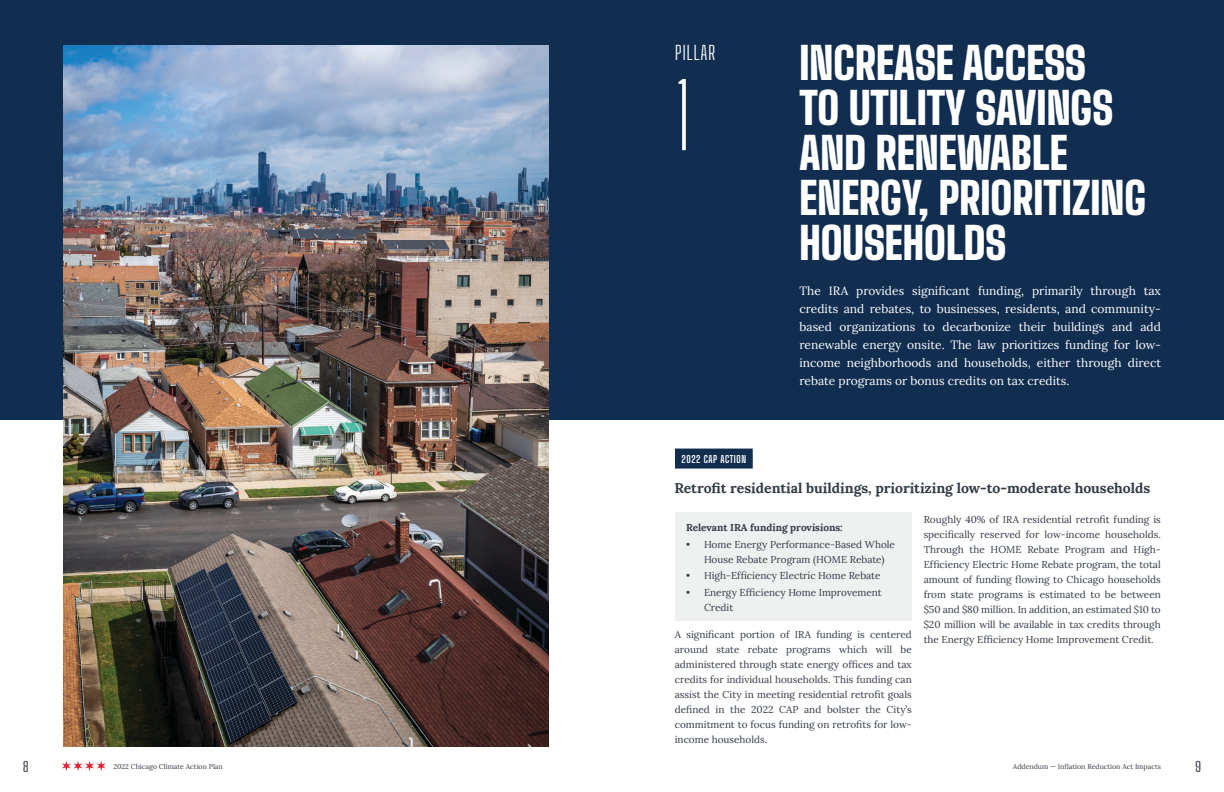
<style>
.page{position:relative;width:1224px;height:792px;background:#fff}
.page>*{position:absolute;margin:0;border:0;box-sizing:border-box;transform-origin:0 0}
.t1{font:100 89px "Big Shoulders Text";color:#fff}
.t2{font:900 44px/45px "Big Shoulders Display";color:#fff}
.t3{font:300 19px "Big Shoulders Text";letter-spacing:.03em;color:#fff}
.t4{font:700 14px "Lora";color:#323a45}
.t5{font:500 14px "Big Shoulders Text";color:#474b56}
.t6{font:12px/18px "Lora";color:#fff;text-align:justify}
.t7{font:10px/15px "Lora";color:#323a45;text-align:justify}
.t8{font:700 10px "Lora";color:#323a45}
.t9{font:700 10px "Big Shoulders Display";letter-spacing:.06em;color:#fff}
.t10{font:7px "Lora";color:#323a45}
</style>
<div class="page">
<svg style="left:62px;top:761px;width:44px;height:10px"></svg>
<div style="left:675px;top:513px;width:237px;height:108px;background:#eff0f0"></div>
<div style="left:0;top:0;width:1224px;height:419px;background:#112e51"></div>
<div style="left:675px;top:449px;width:78px;height:20px;background:#112e51"></div>
<img style="left:63px;top:45px;width:486px;height:702px">
<p class="t3" style="left:675px;top:41px;width:42px">PILLAR</p>
<p class="t1" style="left:674px;top:61px;width:19px">1</p>
<p class="t9" style="left:682px;top:452px;width:66px">2022 CAP ACTION</p>
<p class="t2" style="left:800px;top:39px;width:348px">INCREASE ACCESS<br>TO UTILITY SAVINGS<br>AND RENEWABLE<br>ENERGY, PRIORITIZING<br>HOUSEHOLDS</p>
<p class="t6" style="left:800px;top:281px;width:363px">The IRA provides significant funding, primarily through tax credits and rebates, to businesses, residents, and community&shy;based organizations to decarbonize their buildings and add renewable energy onsite. The law prioritizes funding for low&shy;income neighborhoods and households, either through direct rebate programs or bonus credits on tax credits.</p>
<p class="t4" style="left:674px;top:476px;width:477px">Retrofit residential buildings, prioritizing low-to-moderate households</p>
<p class="t8" style="left:686px;top:519px;width:158px">Relevant IRA funding provisions:</p>
<p class="t7" style="left:704px;top:536px;width:192px;text-indent:-18px">• Home Energy Performance-Based Whole<br>House Rebate Program (HOME Rebate)</p>
<p class="t7" style="left:686px;top:568px;width:196px">• High-Efficiency Electric Home Rebate</p>
<p class="t7" style="left:704px;top:584px;width:179px;text-indent:-18px">• Energy Efficiency Home Improvement<br>Credit</p>
<p class="t7" style="left:675px;top:626px;width:239px">A significant portion of IRA funding is centered around state rebate programs which will be administered through state energy offices and tax credits for individual households. This funding can assist the City in meeting residential retrofit goals defined in the 2022 CAP and bolster the City’s commitment to focus funding on retrofits for low&shy;income households.</p>
<p class="t7" style="left:924px;top:511px;width:239px">Roughly 40% of IRA residential retrofit funding is specifically reserved for low-income households.<br>Through the HOME Rebate Program and High-Efficiency Electric Home Rebate program, the total amount of funding flowing to Chicago households from state programs is estimated to be between $50 and $80 million. In addition, an estimated $10 to $20 million will be available in tax credits through the Energy Efficiency Home Improvement Credit.</p>
<h3 class="t5" style="left:23px;top:757px;width:8px">8</h3>
<h3 class="t5" style="left:1195px;top:757px;width:8px">9</h3>
<p class="t10" style="left:113px;top:761px;width:111px">2022 Chicago Climate Action Plan</p>
<p class="t10" style="left:1013px;top:761px;width:150px">Addendum — Inflation Reduction Act Impacts</p>
</div>
